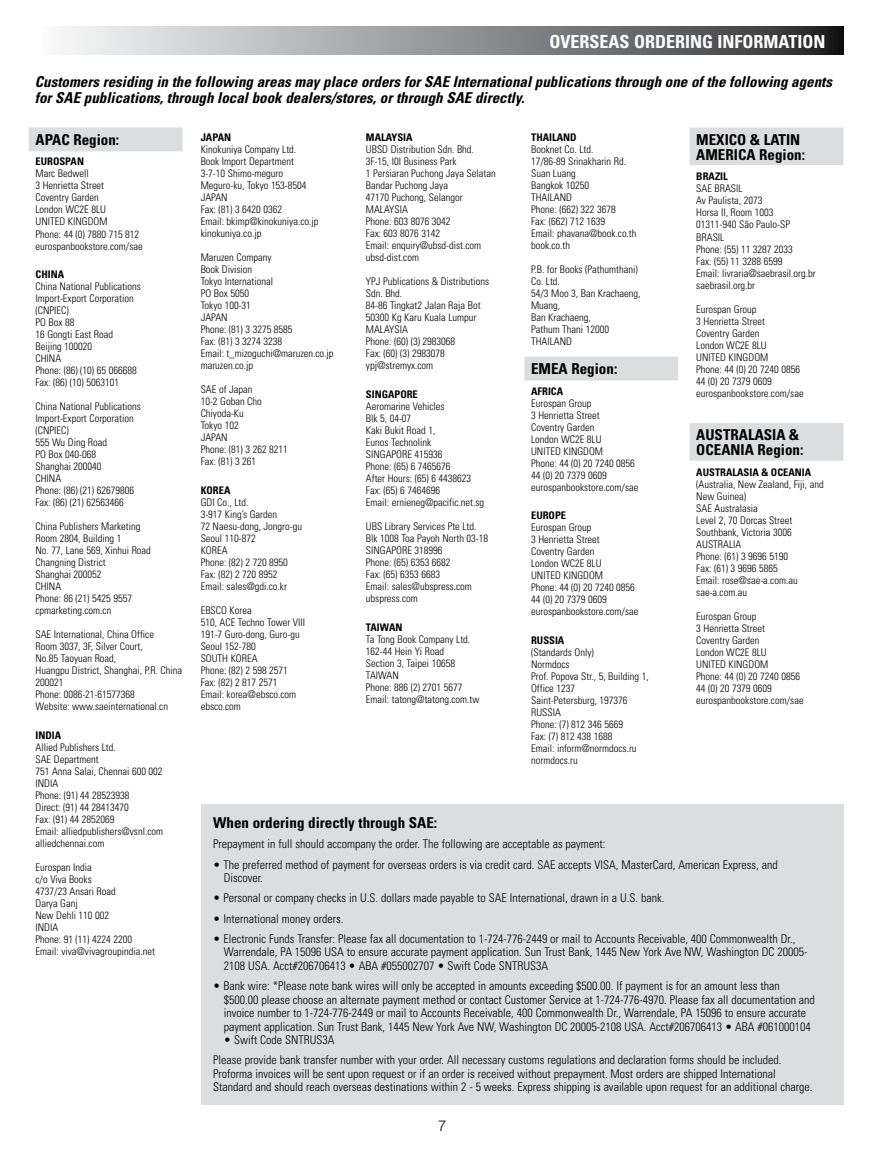
<style>
.page{position:relative;width:878px;height:1175px;background:#fff}
.page>*{position:absolute;margin:0;border:0;box-sizing:border-box;transform-origin:0 0}
.t1{font:700 condensed 18px "Univers";color:#fff}
.t2{font:italic 700 condensed 15px/16.5px "Univers";color:#000}
.t3{font:700 condensed 15px/15px "Univers";color:#000}
.t4{font:300 15px "Helvetica Neue LT Std";color:#000}
.t5{font:300 condensed 12px/13.5px "Univers";color:#000}
.t6{font:300 condensed 10.5px/12px "Univers";color:#000}
.t7{font:700 condensed 10.5px "Univers";color:#000}
</style>
<div class="page">
<div style="left:29px;top:127px;width:154px;height:24px;background:#dcddde"></div>
<div style="left:524px;top:356px;width:154px;height:24px;background:#dcddde"></div>
<div style="left:689px;top:128px;width:154px;height:37px;background:#dcddde"></div>
<div style="left:689px;top:423px;width:154px;height:37px;background:#dcddde"></div>
<div style="left:201px;top:804px;width:642px;height:301px;background:#dcddde"></div>
<svg style="left:64px;top:27px;width:779px;height:28px;background:#909193"></svg>
<h1 class="t1" style="left:549px;top:30px;width:51px">Overseas</h1>
<h1 class="t1" style="left:634px;top:30px;width:154px">Ordering Informatio</h1>
<h1 class="t1" style="left:813px;top:30px;width:14px">n</h1>
<h2 class="t2" style="left:35px;top:73px;width:798px">Customers residing in the following areas may place orders for SAE International publications through one of the following agents for SAE publications, through local book dealers/stores, or through SAE directly.</h2>
<h2 class="t3" style="left:35px;top:131px;width:85px">APAC Region:</h2>
<p class="t7" style="left:35px;top:155px;width:49px">EUROSPAN</p>
<p class="t6" style="left:35px;top:168px;width:109px">Marc Bedwell<br>3 Henrietta Street<br>Coventry Garden<br>London WC2E 8LU<br>UNITED KINGDOM<br>Phone: 44 (0) 7880 715 812 eurospanbookstore.com/sae</p>
<p class="t7" style="left:35px;top:268px;width:30px">CHINA</p>
<p class="t6" style="left:35px;top:280px;width:107px">China National Publications<br>Import-Export Corporation (CNPIEC)<br>PO Box 88<br>16 Gongti East Road<br>Beijing 100020<br>CHINA<br>Phone: (86) (10) 65 066688<br>Fax: (86) (10) 5063101</p>
<p class="t6" style="left:35px;top:400px;width:107px">China National Publications<br>Import-Export Corporation (CNPIEC)<br>555 Wu Ding Road<br>PO Box 040-068<br>Shanghai 200040<br>CHINA<br>Phone: (86) (21) 62679806<br>Fax: (86) (21) 62563466</p>
<p class="t6" style="left:35px;top:520px;width:117px">China Publishers Marketing<br>Room 2804, Building 1<br>No. 77, Lane 569, Xinhui Road<br>Changning District<br>Shanghai 200052<br>CHINA<br>Phone: 86 (21) 5425 9557 cpmarketing.com.cn</p>
<p class="t6" style="left:35px;top:628px;width:148px">SAE International, China Office<br>Room 3037, 3F, Silver Court,<br>No.85 Taoyuan Road,<br>Huangpu District, Shanghai, P.R. China<br>200021<br>Phone: 0086-21-61577368<br>Website: www.saeinternational.cn</p>
<p class="t7" style="left:35px;top:728px;width:27px">INDIA</p>
<p class="t6" style="left:35px;top:741px;width:129px">Allied Publishers Ltd.<br>SAE Department<br>751 Anna Salai, Chennai 600 002<br>INDIA<br>Phone: (91) 44 28523938<br>Direct: (91) 44 28413470<br>Fax: (91) 44 2852069<br>Email: alliedpublishers@vsnl.com alliedchennai.com</p>
<p class="t6" style="left:35px;top:861px;width:121px">Eurospan India<br>c/o Viva Books<br>4737/23 Ansari Road<br>Darya Ganj<br>New Dehli 110 002<br>INDIA<br>Phone: 91 (11) 4224 2200<br>Email: viva@vivagroupindia.net</p>
<p class="t7" style="left:201px;top:131px;width:31px">JAPAN</p>
<p class="t6" style="left:201px;top:143px;width:119px">Kinokuniya Company Ltd.<br>Book Import Department<br>3-7-10 Shimo-meguro<br>Meguro-ku, Tokyo 153-8504<br>JAPAN<br>Fax: (81) 3 6420 0362<br>Email: bkimp@kinokuniya.co.jp kinokuniya.co.jp</p>
<p class="t6" style="left:201px;top:251px;width:134px">Maruzen Company<br>Book Division<br>Tokyo International<br>PO Box 5050<br>Tokyo 100-31<br>JAPAN<br>Phone: (81) 3 3275 8585<br>Fax: (81) 3 3274 3238<br>Email: t_mizoguchi@maruzen.co.jp maruzen.co.jp</p>
<p class="t6" style="left:201px;top:383px;width:89px">SAE of Japan<br>10-2 Goban Cho<br>Chiyoda-Ku<br>Tokyo 102<br>JAPAN<br>Phone: (81) 3 262 8211<br>Fax: (81) 3 261</p>
<p class="t7" style="left:201px;top:484px;width:31px">KOREA</p>
<p class="t6" style="left:201px;top:496px;width:103px">GDI Co., Ltd.<br>3-917 King’s Garden<br>72 Naesu-dong, Jongro-gu<br>Seoul 110-872<br>KOREA<br>Phone: (82) 2 720 8950<br>Fax: (82) 2 720 8952<br>Email: sales@gdi.co.kr</p>
<p class="t6" style="left:201px;top:604px;width:106px">EBSCO Korea<br>510, ACE Techno Tower VIII<br>191-7 Guro-dong, Guro-gu<br>Seoul 152-780<br>SOUTH KOREA<br>Phone: (82) 2 598 2571<br>Fax: (82) 2 817 2571<br>Email: korea@ebsco.com ebsco.com</p>
<p class="t7" style="left:366px;top:131px;width:48px">MALAYSIA</p>
<p class="t6" style="left:366px;top:143px;width:131px">UBSD Distribution Sdn. Bhd.<br>3F-15, I0I Business Park<br>1 Persiaran Puchong Jaya Selatan<br>Bandar Puchong Jaya<br>47170 Puchong, Selangor<br>MALAYSIA<br>Phone: 603 8076 3042<br>Fax: 603 8076 3142<br>Email: enquiry@ubsd-dist.com ubsd-dist.com</p>
<p class="t6" style="left:366px;top:275px;width:125px">YPJ Publications &amp; Distributions<br>Sdn. Bhd.<br>84-86 Tingkat2 Jalan Raja Bot<br>50300 Kg Karu Kuala Lumpur<br>MALAYSIA<br>Phone: (60) (3) 2983068<br>Fax: (60) (3) 2983078 ypj@stremyx.com</p>
<p class="t7" style="left:366px;top:388px;width:53px">SINGAPORE</p>
<p class="t6" style="left:366px;top:400px;width:120px">Aeromarine Vehicles<br>Blk 5, 04-07<br>Kaki Bukit Road 1,<br>Eunos Technolink<br>SINGAPORE 415936<br>Phone: (65) 6 7465676<br>After Hours: (65) 6 4438623<br>Fax: (65) 6 7464696<br>Email: ernieneg@pacific.net.sg</p>
<p class="t6" style="left:366px;top:520px;width:124px">UBS Library Services Pte Ltd.<br>Blk 1008 Toa Payoh North 03-18<br>SINGAPORE 318996<br>Phone: (65) 6353 6682<br>Fax: (65) 6353 6683<br>Email: sales@ubspress.com ubspress.com</p>
<p class="t7" style="left:366px;top:620px;width:37px">TAIWAN</p>
<p class="t6" style="left:366px;top:632px;width:115px">Ta Tong Book Company Ltd.<br>162-44 Hein Yi Road<br>Section 3, Taipei 10658<br>TAIWAN<br>Phone: 886 (2) 2701 5677<br>Email: tatong@tatong.com.tw</p>
<p class="t7" style="left:531px;top:131px;width:40px">THAILAND</p>
<p class="t6" style="left:531px;top:143px;width:107px">Booknet Co. Ltd.<br>17/86-89 Srinakharin Rd.<br>Suan Luang<br>Bangkok 10250<br>THAILAND<br>Phone: (662) 322 3678<br>Fax: (662) 712 1639<br>Email: phavana@book.co.th book.co.th</p>
<p class="t6" style="left:531px;top:263px;width:111px">P.B. for Books (Pathumthani)<br>Co. Ltd.<br>54/3 Moo 3, Ban Krachaeng,<br>Muang,<br>Ban Krachaeng,<br>Pathum Thani 12000<br>THAILAND</p>
<h2 class="t3" style="left:531px;top:361px;width:88px">EMEA Region:</h2>
<p class="t7" style="left:531px;top:384px;width:34px">AFRICA</p>
<p class="t6" style="left:531px;top:397px;width:109px">Eurospan Group<br>3 Henrietta Street<br>Coventry Garden<br>London WC2E 8LU<br>UNITED KINGDOM<br>Phone: 44 (0) 20 7240 0856<br>44 (0) 20 7379 0609 eurospanbookstore.com/sae</p>
<p class="t7" style="left:531px;top:509px;width:37px">EUROPE</p>
<p class="t6" style="left:531px;top:521px;width:109px">Eurospan Group<br>3 Henrietta Street<br>Coventry Garden<br>London WC2E 8LU<br>UNITED KINGDOM<br>Phone: 44 (0) 20 7240 0856<br>44 (0) 20 7379 0609 eurospanbookstore.com/sae</p>
<p class="t7" style="left:531px;top:633px;width:35px">RUSSIA</p>
<p class="t6" style="left:531px;top:646px;width:119px">(Standards Only)<br>Normdocs<br>Prof. Popova Str., 5, Building 1,<br>Office 1237<br>Saint-Petersburg, 197376<br>RUSSIA<br>Phone: (7) 812 346 5669<br>Fax: (7) 812 438 1688<br>Email: inform@normdocs.ru normdocs.ru</p>
<h2 class="t3" style="left:696px;top:131px;width:110px">MEXICO &amp; LATIN<br>AMERICA Region:</h2>
<p class="t7" style="left:696px;top:170px;width:33px">BRAZIL</p>
<p class="t6" style="left:696px;top:183px;width:121px">SAE BRASIL<br>Av Paulista, 2073<br>Horsa II, Room 1003<br>01311-940 São Paulo-SP<br>BRASIL<br>Phone: (55) 11 3287 2033<br>Fax: (55) 11 3288 6599<br>Email: livraria@saebrasil.org.br saebrasil.org.br</p>
<p class="t6" style="left:696px;top:303px;width:109px">Eurospan Group<br>3 Henrietta Street<br>Coventry Garden<br>London WC2E 8LU<br>UNITED KINGDOM<br>Phone: 44 (0) 20 7240 0856<br>44 (0) 20 7379 0609 eurospanbookstore.com/sae</p>
<h2 class="t3" style="left:696px;top:427px;width:109px">AUSTRALASIA &amp;<br>OCEANIA Region:</h2>
<p class="t7" style="left:696px;top:466px;width:116px">AUSTRALASIA &amp; OCEANIA</p>
<p class="t6" style="left:696px;top:478px;width:129px">(Australia, New Zealand, Fiji, and<br>New Guinea)<br>SAE Australasia<br>Level 2, 70 Dorcas Street<br>Southbank, Victoria 3006<br>AUSTRALIA<br>Phone: (61) 3 9696 5190<br>Fax: (61) 3 9696 5865<br>Email: rose@sae-a.com.au sae-a.com.au</p>
<p class="t6" style="left:696px;top:610px;width:109px">Eurospan Group<br>3 Henrietta Street<br>Coventry Garden<br>London WC2E 8LU<br>UNITED KINGDOM<br>Phone: 44 (0) 20 7240 0856<br>44 (0) 20 7379 0609 eurospanbookstore.com/sae</p>
<h2 class="t3" style="left:213px;top:815px;width:225px">When ordering directly through SAE:</h2>
<p class="t5" style="left:213px;top:837px;width:394px">Prepayment in full should accompany the order. The following are acceptable as payment:</p>
<p class="t5" style="left:224px;top:857px;width:555px;text-indent:-10px">• The preferred method of payment for overseas orders is via credit card. SAE accepts VISA, MasterCard, American Express, and<br>Discover.</p>
<p class="t5" style="left:213px;top:891px;width:452px">• Personal or company checks in U.S. dollars made payable to SAE International, drawn in a U.S. bank.</p>
<p class="t5" style="left:213px;top:911px;width:131px">• International money orders.</p>
<p class="t5" style="left:224px;top:931px;width:585px;text-indent:-10px">• Electronic Funds Transfer: Please fax all documentation to 1-724-776-2449 or mail to Accounts Receivable, 400 Commonwealth Dr.,<br>Warrendale, PA 15096 USA to ensure accurate payment application. Sun Trust Bank, 1445 New York Ave NW, Washington DC 20005-<br>2108 USA. Acct#206706413 • ABA #055002707 • Swift Code SNTRUS3A</p>
<p class="t5" style="left:224px;top:979px;width:592px;text-indent:-10px">• Bank wire: *Please note bank wires will only be accepted in amounts exceeding $500.00. If payment is for an amount less than $500.00 please choose an alternate payment method or contact Customer Service at 1-724-776-4970. Please fax all documentation and invoice number to 1-724-776-2449 or mail to Accounts Receivable, 400 Commonwealth Dr., Warrendale, PA 15096 to ensure accurate payment application. Sun Trust Bank, 1445 New York Ave NW, Washington DC 20005-2108 USA. Acct#206706413 • ABA #061000104</p>
<p class="t5" style="left:213px;top:1029px;width:570px;line-height:20.2px;text-indent:10px">• Swift Code SNTRUS3A<br>Please provide bank transfer number with your order. All necessary customs regulations and declaration forms should be included.</p>
<p class="t5" style="left:213px;top:1066px;width:600px">Proforma invoices will be sent upon request or if an order is received without prepayment. Most orders are shipped International<br>Standard and should reach overseas destinations within 2 - 5 weeks. Express shipping is available upon request for an additional charge.</p>
<h2 class="t4" style="left:438px;top:1116px;width:10px">7</h2>
</div>
